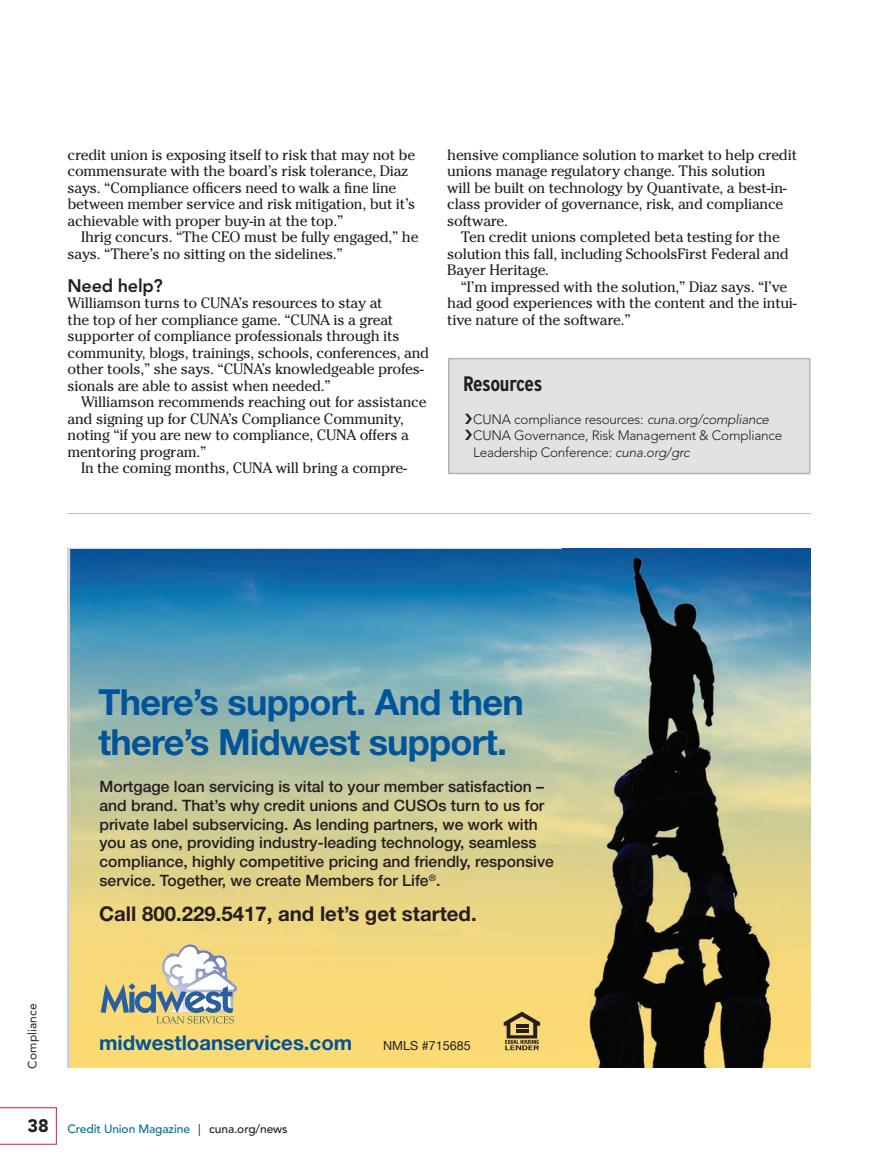
<style>
.page{position:relative;width:878px;height:1175px;background:#fff}
.page>*{position:absolute;margin:0;border:0;box-sizing:border-box;transform-origin:0 0}
.t1{font:700 36px/40.8px "Helvetica Neue";letter-spacing:-.02em;color:#01549a}
.t2{font:700 21px "Interstate Condensed";letter-spacing:-.02em;color:#231f20}
.t3{font:700 20.4px "Helvetica Neue";color:#231f20}
.t4{font:700 20.4px "Helvetica Neue";color:#01549a}
.ColumnHead{font:800 18px "Avenir LT Std";letter-spacing:-.015em;color:#231f20}
.t5{font:500 15.6px/18.8px "Helvetica Neue";color:#231f20}
.BodyText_INDENT{font:15px/16.5px "Cheltenham Std";letter-spacing:-.015em;color:#231f20}
.BodyText{font:15px/16.5px "Cheltenham Std";letter-spacing:-.015em;color:#231f20}
.t6{font:300 13.5px/16.5px "Avenir LT Std";letter-spacing:-.015em;color:#231f20}
.t7{font:12.6px "Helvetica Neue";color:#231f20}
.t8{font:500 12px "Avenir LT Std";letter-spacing:-.01em;color:#006d92}
.t9{font:12px "Avenir LT Std";letter-spacing:.01em;color:#231f20}
.s1{font-style:italic}
.s2{font-weight:900;font-size:18px;color:#231f20}
.s3{font-weight:400;color:#231f20}
.s4{color:#231f20}
</style>
<div class="page">
<svg style="left:0;top:1107px;width:57px;height:37px"></svg>
<img style="left:70px;top:549px;width:740px;height:518px">
<img style="left:70px;top:580px;width:492px;height:487px">
<svg style="left:503px;top:1011px;width:37px;height:39px"></svg>
<img style="left:161px;top:944px;width:76px;height:68px">
<svg style="left:101px;top:946px;width:133px;height:77px"></svg>
<hr style="left:68px;top:513px;width:743px;height:1px;background:#bcbdc0">
<div style="left:448px;top:358px;width:361px;height:115px;background:#e2e2e5"></div>
<div style="left:448px;top:358px;width:362px;height:116px;border:2px solid #b0b4ba"></div>
<p class="BodyText_INDENT" style="left:68px;top:146px;width:349px">credit union is exposing itself to risk that may not be commensurate with the board’s risk tolerance, Diaz says. “Compliance officers need to walk a fine line between member service and risk mitigation, but it’s achievable with proper buy-in at the top.”</p>
<p class="BodyText_INDENT" style="left:68px;top:229px;width:352px;text-indent:14px">Ihrig concurs. “The CEO must be fully engaged,” he says. “There’s no sitting on the sidelines.”</p>
<p class="ColumnHead" style="left:68px;top:275px;width:97px">Need help?</p>
<p class="BodyText" style="left:68px;top:295px;width:363px">Williamson turns to CUNA’s resources to stay at<br>the top of her compliance game. “CUNA is a great supporter of compliance professionals through its community, blogs, trainings, schools, conferences, and other tools,” she says. “CUNA’s knowledgeable profes&shy;sionals are able to assist when needed.”</p>
<p class="BodyText_INDENT" style="left:68px;top:394px;width:360px;text-indent:14px">Williamson recommends reaching out for assistance and signing up for CUNA’s Compliance Community, noting “if you are new to compliance, CUNA offers a mentoring program.”</p>
<p class="BodyText_INDENT" style="left:81px;top:460px;width:327px">In the coming months, CUNA will bring a compre-</p>
<p class="BodyText_INDENT" style="left:447px;top:146px;width:351px">hensive compliance solution to market to help credit unions manage regulatory change. This solution<br>will be built on technology by Quantivate, a best-in&shy;class provider of governance, risk, and compliance software.</p>
<p class="BodyText_INDENT" style="left:447px;top:229px;width:343px;text-indent:14px">Ten credit unions completed beta testing for the solution this fall, including SchoolsFirst Federal and<br>Bayer Heritage.</p>
<p class="BodyText_INDENT" style="left:447px;top:278px;width:351px;text-indent:14px">“I’m impressed with the solution,” Diaz says. “I’ve had good experiences with the content and the intui&shy;tive nature of the software.”</p>
<p class="t2" style="left:463px;top:372px;width:81px">Resources</p>
<p class="t6" style="left:473px;top:411px;width:297px">CUNA compliance resources: <span class="s1">cuna.org/compliance</span></p>
<p class="t6" style="left:473px;top:427px;width:310px">CUNA Governance, Risk Management &amp; Compliance<br>Leadership Conference: <span class="s1">cuna.org/grc</span></p>
<p class="t9" style="left:25px;top:1068px;width:67px;rotate:-90deg">Compliance</p>
<p class="t1" style="left:98px;top:680px;width:427px">There’s support. And then there’s Midwest support.</p>
<p class="t5" style="left:99px;top:777px;width:456px">Mortgage loan servicing is vital to your member satisfaction – and brand. That’s why credit unions and CUSOs turn to us for private label subservicing. As lending partners, we work with you as one, providing industry-leading technology, seamless compliance, highly competitive pricing and friendly, responsive service. Together, we create Members for Life<sup>®</sup>.</p>
<p class="t3" style="left:99px;top:900px;width:379px">Call 800.229.5417, and let’s get started.</p>
<p class="t4" style="left:99px;top:1030px;width:255px">midwestloanservices.com</p>
<p class="t7" style="left:383px;top:1036px;width:89px">NMLS #715685</p>
<p class="t8" style="left:28px;top:1122px;width:261px"><span class="s2">38</span> Credit Union Magazine <span class="s3">|</span> <span class="s4">cuna.org/news</span></p>
</div>
